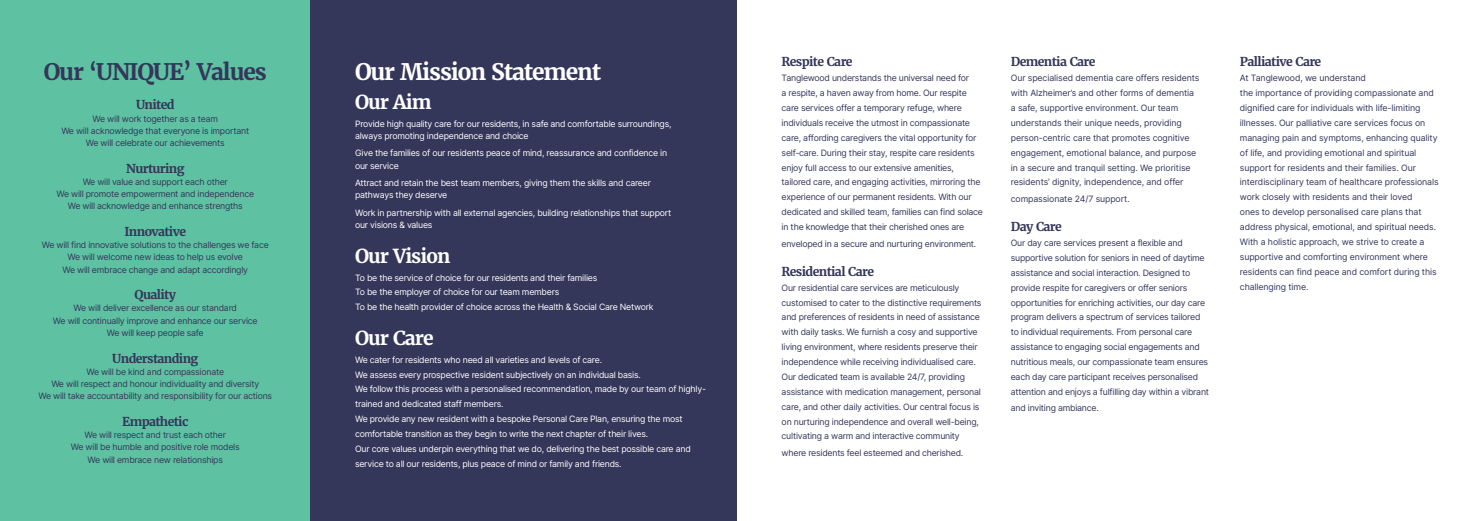
<style>
.page{position:relative;width:1474px;height:521px;background:#fff}
.page>*{position:absolute;margin:0;border:0;box-sizing:border-box;transform-origin:0 0}
.t1{font:700 22.75px "Merriweather";letter-spacing:-.05em;color:#fff}
.t2{font:700 22.75px "Merriweather";letter-spacing:-.05em;color:#34365a}
.t3{font:700 19.25px "Merriweather";letter-spacing:-.05em;color:#fff}
.t4{font:700 12.25px "Merriweather";letter-spacing:-.05em;color:#34365a}
.t5{font:8.75px/14.9px "Inter";letter-spacing:-.025em;color:#34365a;text-align:center}
.t6{font:8.75px/12.2px "Inter";letter-spacing:-.025em;color:#fff}
</style>
<div class="page">
<div style="left:0;top:0;width:310px;height:521px;background:#5ec2a2"></div>
<div style="left:310px;top:0;width:427px;height:521px;background:#34365a"></div>
<p class="t2" style="left:44px;top:57px;width:224px">Our ‘UNIQUE’ Values</p>
<p class="t4" style="left:136px;top:97px;width:40px">United</p>
<p class="t5" style="left:61px;top:112px;width:189px;line-height:12.2px">We will work together as a team<br>We will acknowledge that everyone is important<br>We will celebrate our achievements</p>
<p class="t4" style="left:126px;top:160px;width:60px">Nurturing</p>
<p class="t5" style="left:56px;top:175px;width:199px;line-height:12.2px">We will value and support each other<br>We will promote empowerment and independence<br>We will acknowledge and enhance strengths</p>
<p class="t4" style="left:124px;top:224px;width:63px">Innovative</p>
<p class="t5" style="left:42px;top:239px;width:228px;line-height:12.2px">We will find innovative solutions to the challenges we face<br>We will welcome new ideas to help us evolve<br>We will embrace change and adapt accordingly</p>
<p class="t4" style="left:135px;top:287px;width:43px">Quality</p>
<p class="t5" style="left:53px;top:302px;width:206px;line-height:12.2px">We will deliver excellence as our standard<br>We will continually improve and enhance our service<br>We will keep people safe</p>
<p class="t4" style="left:112px;top:350px;width:87px">Understanding</p>
<p class="t5" style="left:38px;top:365px;width:235px;line-height:12.2px">We will be kind and compassionate<br>We will respect and honour individuality and diversity<br>We will take accountability and responsibility for our actions</p>
<p class="t4" style="left:122px;top:413px;width:68px">Empathetic</p>
<p class="t5" style="left:71px;top:428px;width:170px;line-height:12.2px">We will respect and trust each other<br>We will be humble and positive role models<br>We will embrace new relationships</p>
<p class="t1" style="left:355px;top:57px;width:248px">Our Mission Statement</p>
<p class="t3" style="left:355px;top:90px;width:78px">Our Aim</p>
<p class="t6" style="left:355px;top:117px;width:318px">Provide high quality care for our residents, in safe and comfortable surroundings, always promoting independence and choice</p>
<p class="t6" style="left:355px;top:147px;width:314px">Give the families of our residents peace of mind, reassurance and confidence in our service</p>
<p class="t6" style="left:355px;top:177px;width:297px">Attract and retain the best team members, giving them the skills and career pathways they deserve</p>
<p class="t6" style="left:355px;top:206px;width:318px">Work in partnership with all external agencies, building relationships that support our visions &amp; values</p>
<p class="t3" style="left:355px;top:244px;width:97px">Our Vision</p>
<p class="t6" style="left:355px;top:271px;width:244px">To be the service of choice for our residents and their families</p>
<p class="t6" style="left:355px;top:286px;width:206px">To be the employer of choice for our team members</p>
<p class="t6" style="left:355px;top:301px;width:300px">To be the health provider of choice across the Health &amp; Social Care Network</p>
<p class="t3" style="left:355px;top:326px;width:80px">Our Care</p>
<p class="t6" style="left:355px;top:353px;width:248px">We cater for residents who need all varieties and levels of care.</p>
<p class="t6" style="left:355px;top:368px;width:287px">We assess every prospective resident subjectively on an individual basis.</p>
<p class="t6" style="left:355px;top:381px;width:352px;line-height:14.9px">We follow this process with a personalised recommendation, made by our team of highly&shy;trained and dedicated staff members.</p>
<p class="t6" style="left:355px;top:411px;width:329px;line-height:14.9px">We provide any new resident with a bespoke Personal Care Plan, ensuring the most comfortable transition as they begin to write the next chapter of their lives.</p>
<p class="t6" style="left:355px;top:441px;width:337px;line-height:14.9px">Our core values underpin everything that we do, delivering the best possible care and service to all our residents, plus peace of mind or family and friends.</p>
<p class="t4" style="left:781px;top:54px;width:72px">Respite Care</p>
<p class="t5" style="left:781px;top:71px;width:203px;text-align:left">Tanglewood understands the universal need for<br>a respite, a haven away from home. Our respite care services offer a temporary refuge, where individuals receive the utmost in compassionate care, affording caregivers the vital opportunity for self-care. During their stay, respite care residents enjoy full access to our extensive amenities, tailored care, and engaging activities, mirroring the experience of our permanent residents. With our dedicated and skilled team, families can find solace in the knowledge that their cherished ones are</p>
<p class="t5" style="left:781px;top:236px;width:196px">enveloped in a secure and nurturing environment.</p>
<p class="t4" style="left:781px;top:263px;width:94px">Residential Care</p>
<p class="t5" style="left:781px;top:280px;width:201px;text-align:left">Our residential care services are meticulously customised to cater to the distinctive requirements and preferences of residents in need of assistance with daily tasks. We furnish a cosy and supportive living environment, where residents preserve their independence while receiving individualised care.<br>Our dedicated team is available 24/7, providing assistance with medication management, personal care, and other daily activities. Our central focus is on nurturing independence and overall well-being, cultivating a warm and interactive community</p>
<p class="t5" style="left:781px;top:445px;width:183px">where residents feel esteemed and cherished.</p>
<p class="t4" style="left:1010px;top:54px;width:86px">Dementia Care</p>
<p class="t5" style="left:1010px;top:71px;width:190px;text-align:left">Our specialised dementia care offers residents with Alzheimer’s and other forms of dementia a safe, supportive environment. Our team understands their unique needs, providing person-centric care that promotes cognitive engagement, emotional balance, and purpose in a secure and tranquil setting. We prioritise residents’ dignity, independence, and offer</p>
<p class="t5" style="left:1010px;top:191px;width:120px">compassionate 24/7 support.</p>
<p class="t4" style="left:1010px;top:219px;width:53px">Day Care</p>
<p class="t5" style="left:1010px;top:235px;width:200px;text-align:left">Our day care services present a flexible and supportive solution for seniors in need of daytime assistance and social interaction. Designed to provide respite for caregivers or offer seniors opportunities for enriching activities, our day care program delivers a spectrum of services tailored to individual requirements. From personal care assistance to engaging social engagements and nutritious meals, our compassionate team ensures each day care participant receives personalised attention and enjoys a fulfilling day within a vibrant</p>
<p class="t5" style="left:1010px;top:401px;width:89px">and inviting ambiance.</p>
<p class="t4" style="left:1239px;top:54px;width:83px">Palliative Care</p>
<p class="t5" style="left:1239px;top:71px;width:127px">At Tanglewood, we understand</p>
<p class="t5" style="left:1239px;top:85px;width:195px">the importance of providing compassionate and</p>
<p class="t5" style="left:1239px;top:100px;width:182px">dignified care for individuals with life-limiting</p>
<p class="t5" style="left:1239px;top:115px;width:187px">illnesses. Our palliative care services focus on</p>
<p class="t5" style="left:1239px;top:130px;width:199px">managing pain and symptoms, enhancing quality</p>
<p class="t5" style="left:1239px;top:145px;width:178px">of life, and providing emotional and spiritual</p>
<p class="t5" style="left:1239px;top:160px;width:200px;text-align:left">support for residents and their families. Our interdisciplinary team of healthcare professionals work closely with residents and their loved<br>ones to develop personalised care plans that address physical, emotional, and spiritual needs.<br>With a holistic approach, we strive to create a supportive and comforting environment where residents can find peace and comfort during this challenging time.</p>
</div>
